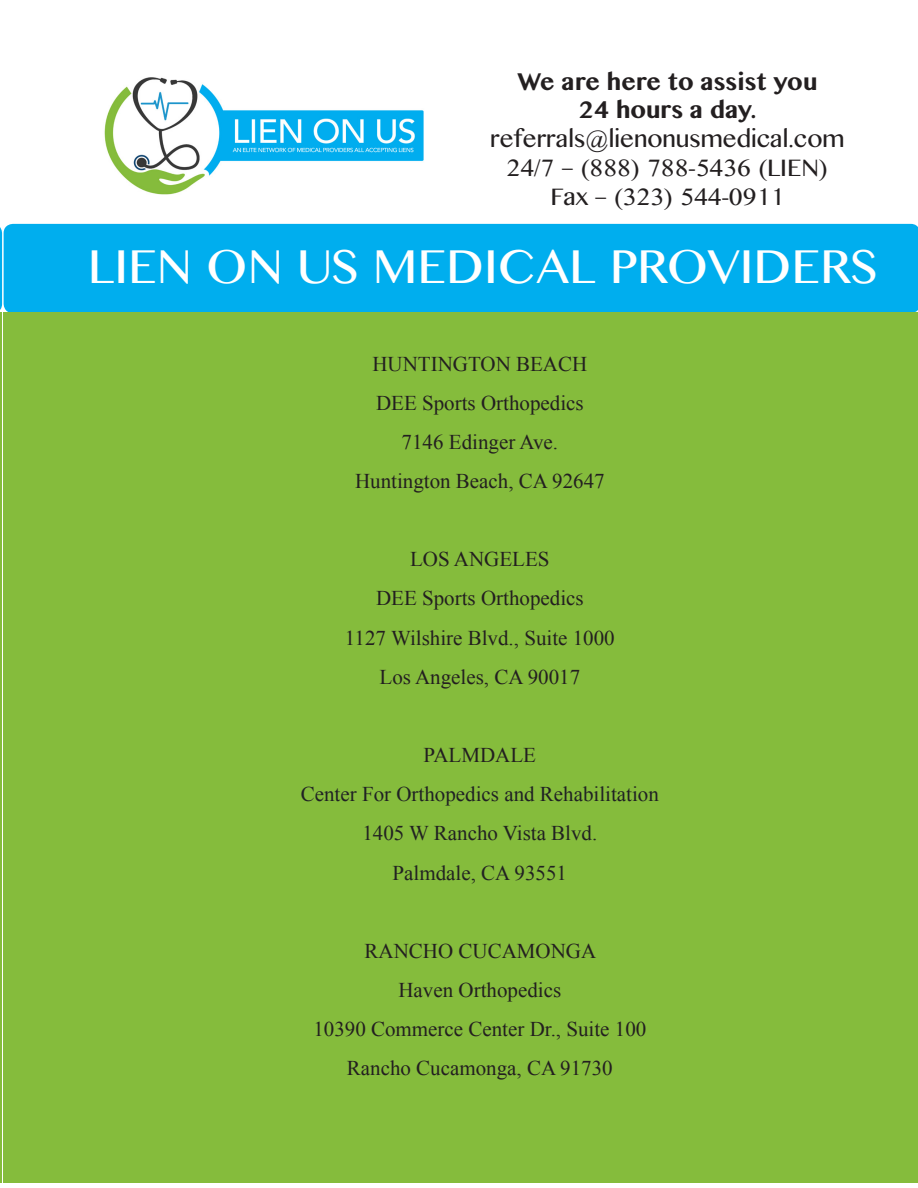
<style>
.page{position:relative;width:918px;height:1188px;background:#fff}
.page>*{position:absolute;margin:0;border:0;box-sizing:border-box;transform-origin:0 0}
.t1{font:48px "Myanmar MN";color:#fff}
.t2{font:24px "Myanmar MN";color:#231f20}
.t3{font:700 24px "Myanmar MN";color:#231f20}
.t4{font:21px "Times New Roman";color:#231f20}
.t5{font:21px "Times New Roman";color:#202124}
.t6{font:21px "Times New Roman";color:#222}
</style>
<div class="page">
<svg style="left:0;top:227px;width:2px;height:86px"></svg>
<hr style="left:0;top:312px;width:1px;height:871px;background:#85bc3c">
<img style="left:75px;top:77px;width:372px;height:147px">
<div style="left:4px;top:224px;width:914px;height:88px;background:#00aeee"></div>
<div style="left:4px;top:312px;width:914px;height:871px;background:#85bc3c"></div>
<p class="t3" style="left:517px;top:67px;width:301px">We are here to assist you</p>
<p class="t3" style="left:578px;top:96px;width:180px">24 hours a day.</p>
<p class="t2" style="left:490px;top:125px;width:356px">referrals@lienonusmedical.com</p>
<p class="t2" style="left:507px;top:154px;width:323px">24/7 – (888) 788-5436 (LIEN)</p>
<p class="t2" style="left:551px;top:183px;width:235px">Fax – (323) 544-0911</p>
<p class="t1" style="left:88px;top:238px;width:791px">LIEN ON US MEDICAL PROVIDERS</p>
<p class="t4" style="left:372px;top:349px;width:216px">HUNTINGTON BEACH</p>
<p class="t4" style="left:376px;top:389px;width:209px">DEE Sports Orthopedics</p>
<p class="t4" style="left:402px;top:428px;width:158px">7146 Edinger Ave.</p>
<p class="t4" style="left:355px;top:467px;width:251px">Huntington Beach, CA 92647</p>
<p class="t4" style="left:410px;top:545px;width:141px">LOS ANGELES</p>
<p class="t4" style="left:376px;top:584px;width:209px">DEE Sports Orthopedics</p>
<p class="t4" style="left:345px;top:623px;width:271px">1127 Wilshire Blvd., Suite 1000</p>
<p class="t4" style="left:380px;top:663px;width:202px">Los Angeles, CA 90017</p>
<p class="t4" style="left:424px;top:741px;width:114px">PALMDALE</p>
<p class="t5" style="left:301px;top:780px;width:360px">Center For Orthopedics and Rehabilitation</p>
<p class="t6" style="left:362px;top:819px;width:237px">1405 W Rancho Vista Blvd.</p>
<p class="t6" style="left:393px;top:858px;width:176px">Palmdale, CA 93551</p>
<p class="t4" style="left:365px;top:937px;width:233px">RANCHO CUCAMONGA</p>
<p class="t4" style="left:399px;top:976px;width:164px">Haven Orthopedics</p>
<p class="t4" style="left:313px;top:1015px;width:335px">10390 Commerce Center Dr., Suite 100</p>
<p class="t4" style="left:347px;top:1054px;width:267px">Rancho Cucamonga, CA 91730</p>
</div>
